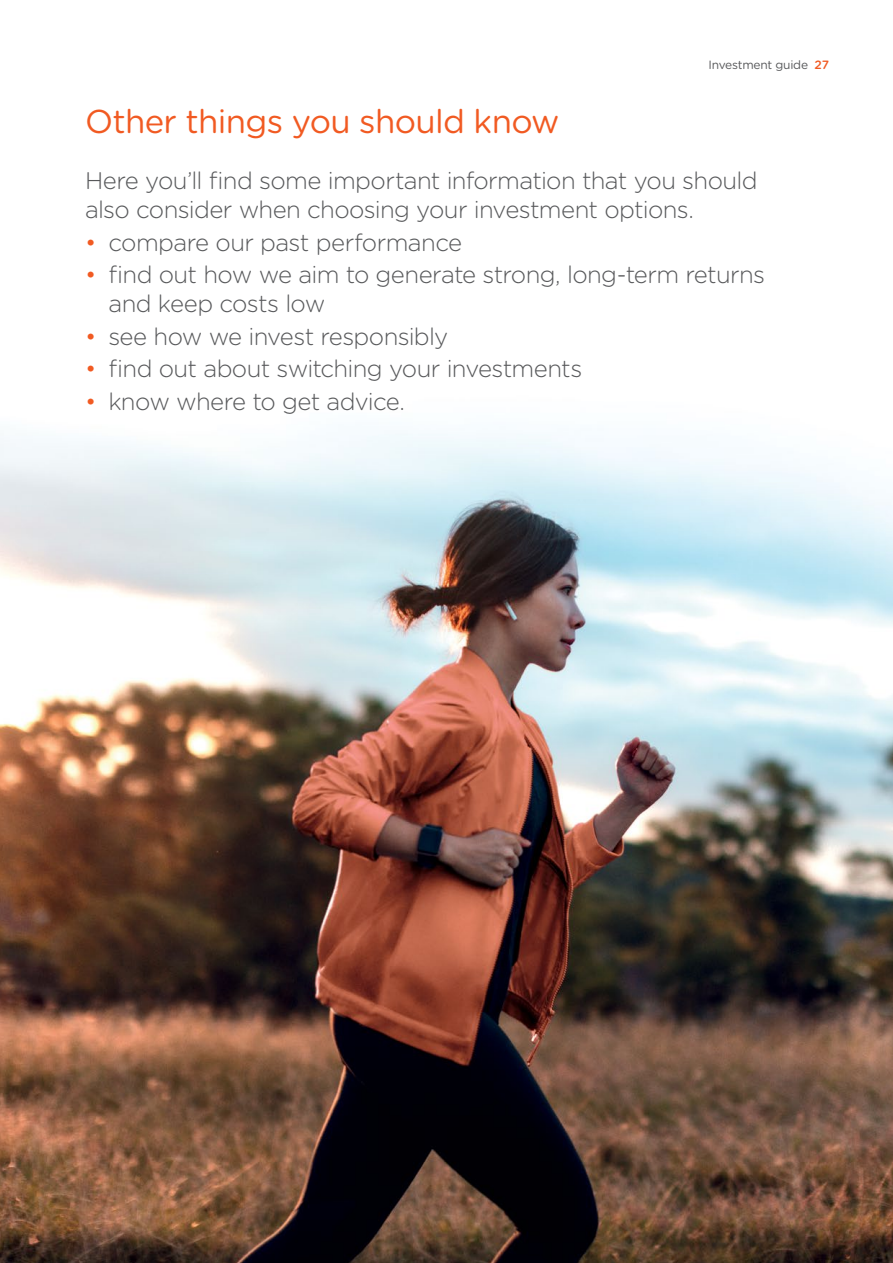
<style>
.page{position:relative;width:893px;height:1263px;background:#fff}
.page>*{position:absolute;margin:0;border:0;box-sizing:border-box;transform-origin:0 0}
.t1{font:33px "Gotham Rounded";letter-spacing:-.02em;color:#f15a22}
.t2{font:300 24px/28.5px "Gotham Rounded";letter-spacing:-.025em;color:#58595b}
.t3{font:12px "Gotham Rounded";letter-spacing:-.02em;color:#58595b}
.s1{font-weight:500;color:#f15a22}
.s2{color:#f15a22}
</style>
<div class="page">
<img style="left:0;top:433px;width:893px;height:830px">
<p class="t3" style="left:709px;top:57px;width:122px">Investment guide <span class="s1">27</span></p>
<h1 class="t1" style="left:85px;top:98px;width:476px">Other things you should know</h1>
<p class="t2" style="left:85px;top:165px;width:674px">Here you’ll find some important information that you should also consider when choosing your investment options.</p>
<p class="t2" style="left:85px;top:227px;width:379px"><span class="s2">•</span> compare our past performance</p>
<p class="t2" style="left:108px;top:259px;width:658px;text-indent:-23px"><span class="s2">•</span> find out how we aim to generate strong, long-term returns and keep costs low</p>
<p class="t2" style="left:85px;top:321px;width:365px"><span class="s2">•</span> see how we invest responsibly</p>
<p class="t2" style="left:85px;top:353px;width:499px"><span class="s2">•</span> find out about switching your investments</p>
<p class="t2" style="left:85px;top:386px;width:321px"><span class="s2">•</span> know where to get advice.</p>
</div>
